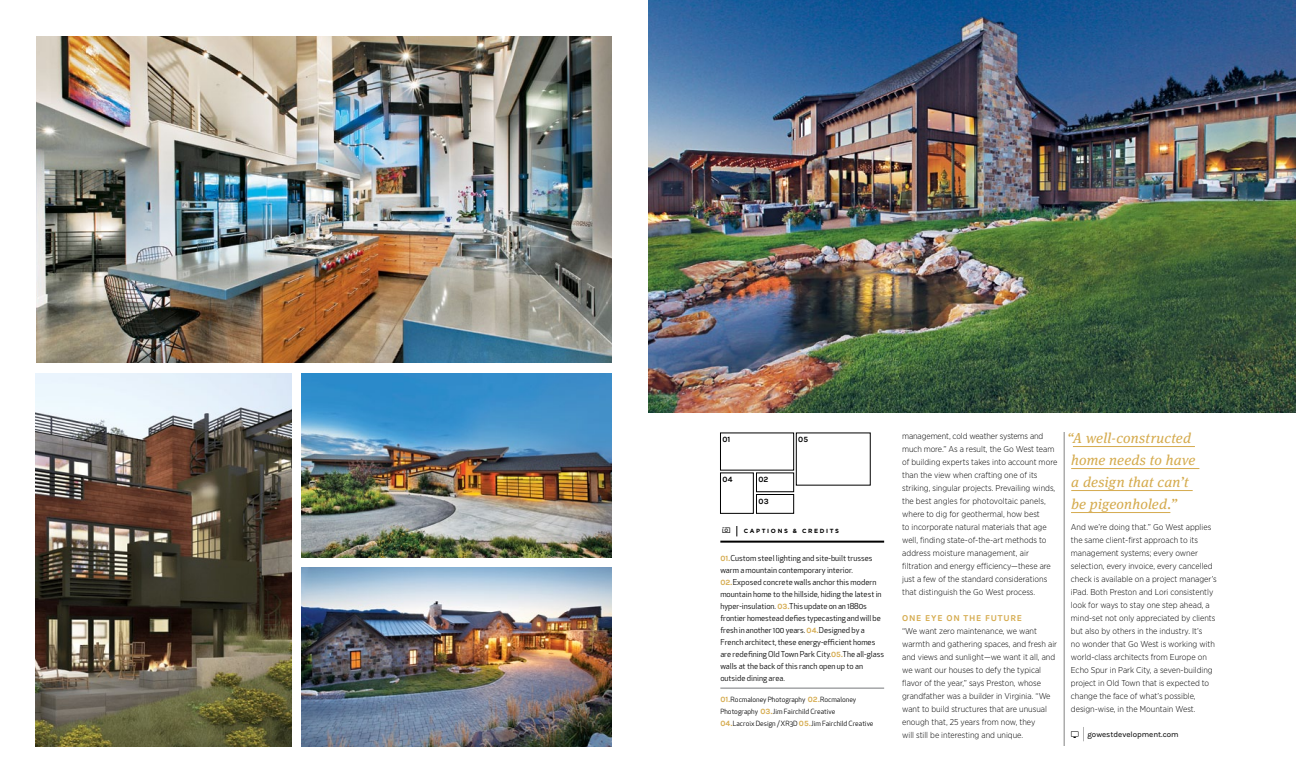
<style>
.page{position:relative;width:1296px;height:783px;background:#fff}
.page>*{position:absolute;margin:0;border:0;box-sizing:border-box;transform-origin:0 0}
.t1{font:italic 14.5px/22px "Meta Serif";letter-spacing:.015em;color:#d5ab4e}
.t2{font:700 9px "Karla";letter-spacing:.08em;color:#d5ab4e}
.t3{font:9px "Netto Icons OT";color:#000}
.t4{font:300 8.5px/13px "Gotham Narrow";color:#000}
.t5{font:8px/12px "Apex New";color:#000}
.t6{font:8px "Karla";color:#000}
.t7{font:700 8px "Karla";letter-spacing:.01em;color:#000}
.t8{font:7px/12px "Apex New";color:#000}
.t9{font:700 6px "Gotham";letter-spacing:.27em;color:#000}
.s1{font-family:"Netto Icons OT";font-size:9px}
.s2{font-family:"Karla";font-weight:700;color:#d5ab4e}
.s3{font-family:"Karla";font-weight:700;font-size:8px;color:#d5ab4e}
</style>
<div class="page">
<img style="left:648px;top:0;width:648px;height:412px">
<svg style="left:1071px;top:731px;width:7px;height:7px"></svg>
<hr style="left:1064px;top:432px;width:1px;height:314px;background:#000">
<hr style="left:720px;top:541px;width:164px;height:2px;background:#000">
<hr style="left:720px;top:688px;width:164px;height:1px;background:#77787b">
<div style="left:756px;top:494px;width:38px;height:19px;border:1px solid #000"></div>
<div style="left:720px;top:433px;width:74px;height:37px;border:1px solid #000"></div>
<div style="left:756px;top:473px;width:38px;height:19px;border:1px solid #000"></div>
<img style="left:302px;top:374px;width:310px;height:184px">
<img style="left:35px;top:374px;width:257px;height:373px">
<img style="left:302px;top:567px;width:310px;height:180px">
<img style="left:36px;top:36px;width:576px;height:327px">
<hr style="left:1073px;top:446px;width:122px;height:1px;background:#d5ab4e">
<hr style="left:1071px;top:468px;width:128px;height:1px;background:#d5ab4e">
<hr style="left:1071px;top:490px;width:122px;height:1px;background:#d5ab4e">
<hr style="left:1071px;top:512px;width:99px;height:1px;background:#d5ab4e">
<p class="t7" style="left:798px;top:435px;width:11px">05</p>
<h1 class="t1" style="left:1067px;top:427px;width:130px">“A well-constructed home needs to have a design that can’t be pigeonholed.”</h1>
<p class="t4" style="left:902px;top:429px;width:157px">management, cold weather systems and much more.” As a result, the Go West team of building experts takes into account more than the view when crafting one of its striking, singular projects. Prevailing winds, the best angles for photovoltaic panels, where to dig for geothermal, how best<br>to incorporate natural materials that age well, finding state-of-the-art methods to address moisture management, air filtration and energy efficiency—these are just a few of the standard considerations that distinguish the Go West process.</p>
<p class="t2" style="left:902px;top:613px;width:122px">ONE EYE ON THE FUTURE</p>
<p class="t4" style="left:902px;top:624px;width:156px">“We want zero maintenance, we want warmth and gathering spaces, and fresh air and views and sunlight—we want it all, and we want our houses to defy the typical flavor of the year,” says Preston, whose grandfather was a builder in Virginia. “We want to build structures that are unusual enough that, 25 years from now, they<br>will still be interesting and unique.</p>
<p class="t7" style="left:723px;top:435px;width:10px">01</p>
<p class="t7" style="left:722px;top:475px;width:12px">04</p>
<p class="t7" style="left:758px;top:475px;width:11px">02</p>
<p class="t7" style="left:758px;top:497px;width:12px">03</p>
<p class="t4" style="left:1071px;top:520px;width:148px">And we’re doing that.” Go West applies the same client-first approach to its management systems; every owner selection, every invoice, every cancelled check is available on a project manager’s iPad. Both Preston and Lori consistently look for ways to stay one step ahead, a mind-set not only appreciated by clients but also by others in the industry. It’s<br>no wonder that Go West is working with world-class architects from Europe on Echo Spur in Park City, a seven-building project in Old Town that is expected to change the face of what’s possible, design-wise, in the Mountain West.</p>
<p class="t6" style="left:1083px;top:729px;width:97px"><span class="s1">|</span> gowestdevelopment.com</p>
<p class="t3" style="left:720px;top:525px;width:13px">Á</p>
<p class="t9" style="left:744px;top:527px;width:97px">CAPTIONS &amp; CREDITS</p>
<p class="t5" style="left:720px;top:552px;width:165px"><span class="s2">01.</span>Custom steel lighting and site-built trusses warm a mountain contemporary interior.<br><span class="s2">02.</span>Exposed concrete walls anchor this modern mountain home to the hillside, hiding the latest in hyper-insulation. <span class="s2">03.</span>This update on an 1880s frontier homestead defies typecasting and will be fresh in another 100 years. <span class="s2">04.</span>Designed by a French architect, these energy-efficient homes are redefining Old Town Park City.<span class="s2">05.</span>The all-glass walls at the back of this ranch open up to an outside dining area.</p>
<p class="t8" style="left:720px;top:693px;width:155px"><span class="s3">01.</span>Rocmaloney Photography <span class="s3">02.</span>Rocmaloney<br>Photography <span class="s3">03.</span>Jim Fairchild Creative<br><span class="s3">04.</span>Lacroix Design / XR3D <span class="s3">05.</span>Jim Fairchild Creative</p>
</div>
